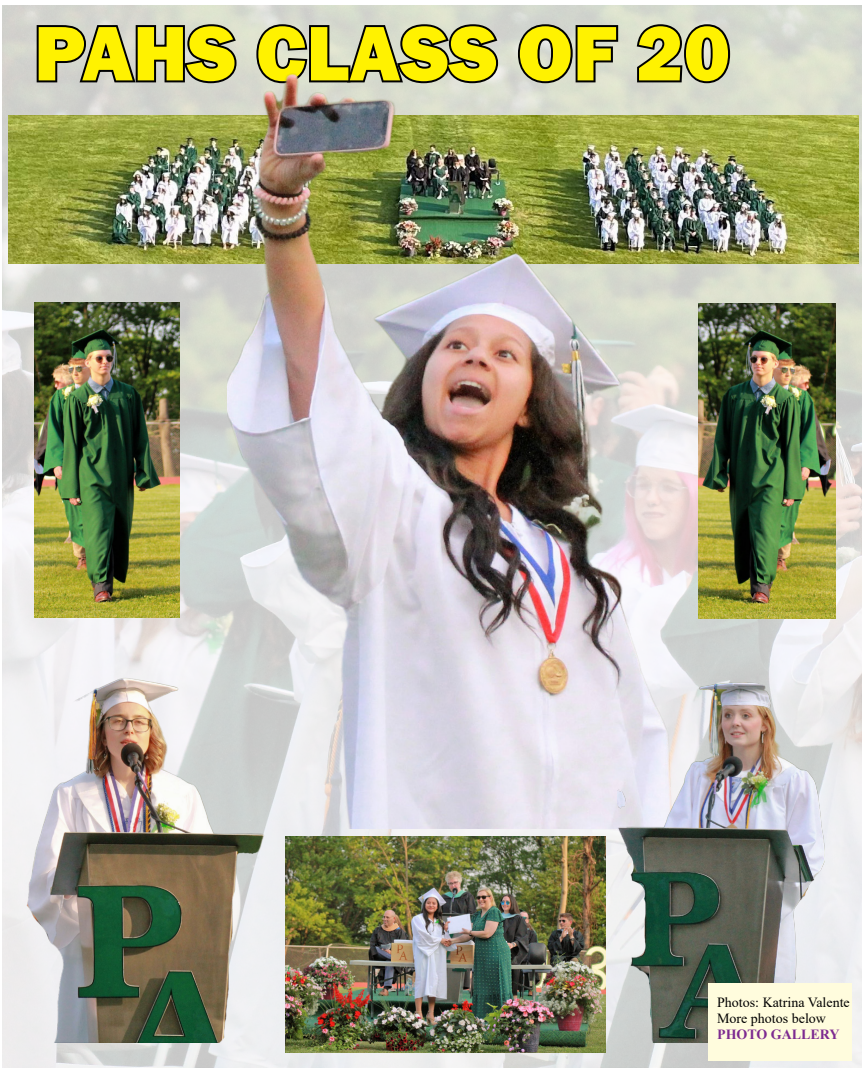
<style>
.page{position:relative;width:864px;height:1080px;background:#fff}
.page>*{position:absolute;margin:0;border:0;box-sizing:border-box;transform-origin:0 0}
.t1{font:800 80px "Franklin Gothic";color:#fff200}
.t2{font:14px/16px "Times New Roman";color:#000}
.t3{font:700 14px "Times New Roman";color:#7d2a90}
</style>
<div class="page">
<img style="left:2px;top:5px;width:860px;height:1062px">
<img style="left:11px;top:677px;width:270px;height:365px">
<svg style="left:35px;top:22px;width:204px;height:63px;background:#92938d"></svg>
<svg style="left:254px;top:22px;width:246px;height:52px;background:#979a90"></svg>
<svg style="left:516px;top:22px;width:104px;height:52px;background:#999c93"></svg>
<svg style="left:634px;top:22px;width:98px;height:63px;background:#989a90"></svg>
<img style="left:286px;top:836px;width:319px;height:216px">
<img style="left:699px;top:304px;width:137px;height:315px">
<img style="left:35px;top:303px;width:144px;height:315px">
<img style="left:8px;top:115px;width:850px;height:149px">
<img style="left:227px;top:74px;width:452px;height:754px">
<img style="left:617px;top:682px;width:207px;height:360px">
<div style="left:708px;top:983px;width:144px;height:77px;background:#fffcdd"></div>
<h1 class="t1" style="left:34px;top:2px;width:698px">PAHS CLASS OF 20</h1>
<p class="t2" style="left:717px;top:994px;width:134px">Photos: Katrina Valente<br>More photos below</p>
<p class="t3" style="left:717px;top:1024px;width:124px">PHOTO GALLERY</p>
</div>
